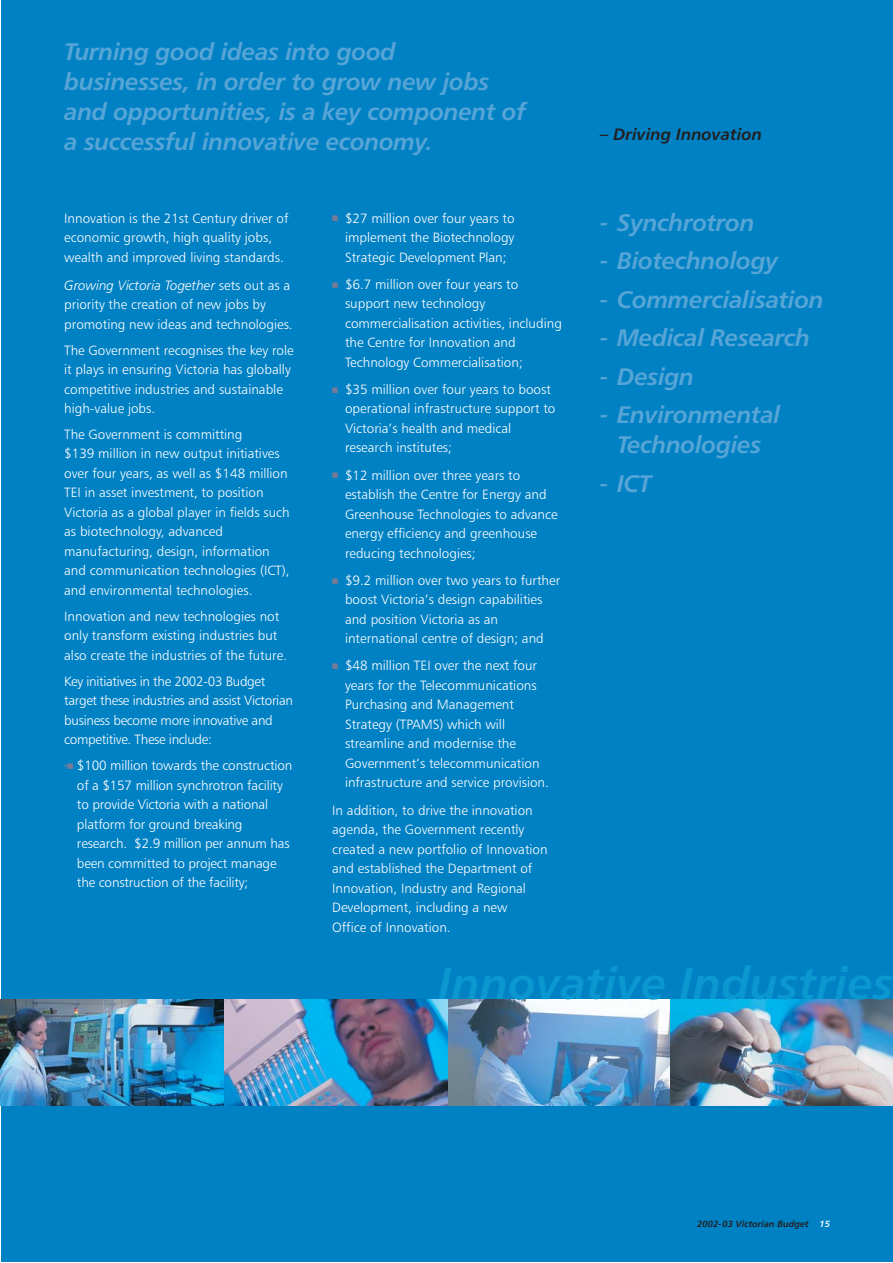
<style>
.page{position:relative;width:893px;height:1263px;background:#fff}
.page>*{position:absolute;margin:0;border:0;box-sizing:border-box;transform-origin:0 0}
.t1{font:45px "Humanist 777 BT Bold Italic B";color:#0b97d0}
.t2{font:24px/30px "Humanist 777 BT Bold Italic B";letter-spacing:-.02em;color:#57a5d7;text-align:center}
.t3{font:16.5px "Humanist 777 BT Bold Italic B";color:#231f20}
.t4{font:13.5px/19.5px "Humanist 777 BT Light B";color:#fff}
.t5{font:13.5px/19.5px "Humanist 777 BT Light B";letter-spacing:-.025em;color:#fff}
.t6{font:13.5px "Humanist 777 BT Light Italic B";color:#fff}
.t7{font:9px "Humanist 777 BT Bold Italic B";color:#231f20}
.s1{font-family:"Humanist 777 BT Light B"}
.s2{color:#fff}
</style>
<div class="page">
<div style="left:1px;top:0;width:891px;height:1262px;background:#0081c4"></div>
<img style="left:1px;top:999px;width:669px;height:107px">
<img style="left:670px;top:999px;width:222px;height:107px">
<h2 class="t2" style="left:64px;top:39px;width:463px;text-align:left">Turning good ideas into good businesses, in order to grow new jobs and opportunities, is a key component of a successful innovative economy.</h2>
<p class="t4" style="left:64px;top:209px;width:226px">Innovation is the 21st Century driver of economic growth, high quality jobs, wealth and improved living standards.</p>
<p class="t6" style="left:64px;top:280px;width:227px">Growing Victoria Together <span class="s1">sets out as a</span></p>
<p class="t4" style="left:64px;top:296px;width:230px">priority the creation of new jobs by promoting new ideas and technologies.</p>
<p class="t4" style="left:64px;top:341px;width:231px">The Government recognises the key role it plays in ensuring Victoria has globally competitive industries and sustainable high-value jobs.</p>
<p class="t4" style="left:64px;top:426px;width:227px">The Government is committing<br>$139 million in new output initiatives over four years, as well as $148 million TEI in asset investment, to position Victoria as a global player in fields such as biotechnology, advanced manufacturing, design, information and communication technologies (ICT), and environmental technologies.</p>
<p class="t4" style="left:64px;top:607px;width:224px">Innovation and new technologies not only transform existing industries but also create the industries of the future.</p>
<p class="t5" style="left:64px;top:672px;width:230px">Key initiatives in the 2002-03 Budget target these industries and assist Victorian business become more innovative and competitive. These include:</p>
<p class="t4" style="left:77px;top:757px;width:217px">$100 million towards the construction of a $157 million synchrotron facility to provide Victoria with a national platform for ground breaking research. $2.9 million per annum has been committed to project manage the construction of the facility;</p>
<p class="t4" style="left:345px;top:209px;width:171px;text-align:justify;text-indent:-13px"><sup>■</sup> $27 million over four years to implement the Biotechnology Strategic Development Plan;</p>
<p class="t4" style="left:345px;top:275px;width:218px;text-indent:-13px"><sup>■</sup> $6.7 million over four years to support new technology commercialisation activities, including the Centre for Innovation and<br>Technology Commercialisation;</p>
<p class="t4" style="left:345px;top:381px;width:212px;text-indent:-13px"><sup>■</sup> $35 million over four years to boost operational infrastructure support to<br>Victoria’s health and medical research institutes;</p>
<p class="t4" style="left:345px;top:466px;width:214px;text-indent:-13px"><sup>■</sup> $12 million over three years to establish the Centre for Energy and<br>Greenhouse Technologies to advance energy efficiency and greenhouse reducing technologies;</p>
<p class="t4" style="left:345px;top:571px;width:217px;text-indent:-13px"><sup>■</sup> $9.2 million over two years to further boost Victoria’s design capabilities and position Victoria as an international centre of design; and</p>
<p class="t4" style="left:345px;top:657px;width:205px;text-indent:-13px"><sup>■</sup> $48 million TEI over the next four years for the Telecommunications<br>Purchasing and Management<br>Strategy (TPAMS) which will streamline and modernise the<br>Government’s telecommunication infrastructure and service provision.</p>
<p class="t4" style="left:332px;top:801px;width:217px">In addition, to drive the innovation agenda, the Government recently created a new portfolio of Innovation and established the Department of<br>Innovation, Industry and Regional<br>Development, including a new<br>Office of Innovation.</p>
<p class="t3" style="left:600px;top:127px;width:163px">– Driving Innovation</p>
<h2 class="t2" style="left:600px;top:209px;width:156px">- Synchrotron</h2>
<h2 class="t2" style="left:600px;top:248px;width:180px">- Biotechnology</h2>
<h2 class="t2" style="left:600px;top:286px;width:225px">- Commercialisation</h2>
<h2 class="t2" style="left:600px;top:325px;width:211px">- Medical Research</h2>
<h2 class="t2" style="left:600px;top:363px;width:95px">- Design</h2>
<h2 class="t2" style="left:600px;top:402px;width:182px">- Environmental<br>Technologies</h2>
<h2 class="t2" style="left:600px;top:470px;width:53px">- ICT</h2>
<h1 class="t1" style="left:439px;top:965px;width:456px">Innovative Industries</h1>
<p class="t7" style="left:697px;top:1221px;width:134px">2002-03 Victorian Budget <span class="s2">15</span></p>
</div>
